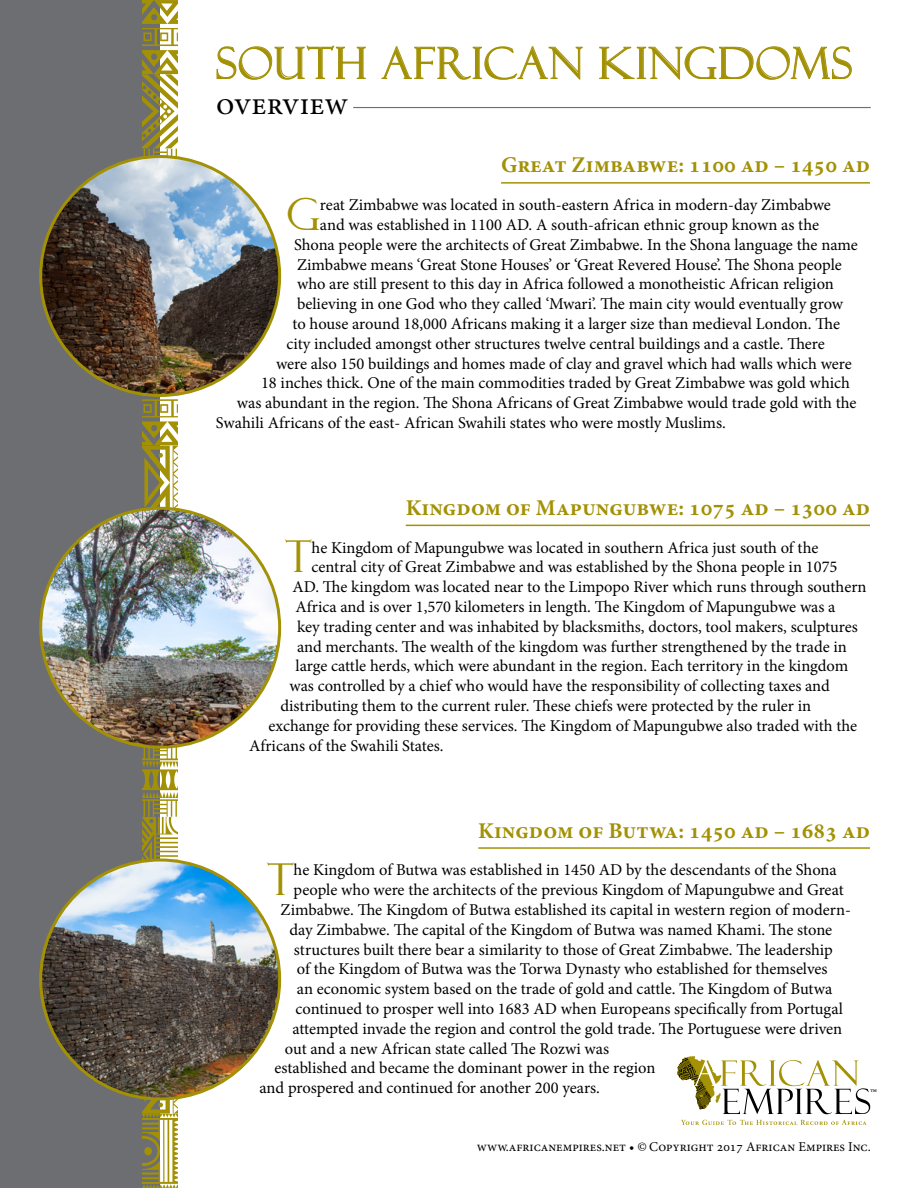
<style>
.page{position:relative;width:918px;height:1188px;background:#fff}
.page>*{position:absolute;margin:0;border:0;box-sizing:border-box;transform-origin:0 0}
.t1{font:44.1px "Felix Titling";color:#a39105}
.t2{font:43.5px "Felix Titling";letter-spacing:.025em;color:#a39105}
.t3{font:31.5px "Minion Pro";color:#000}
.t4{font:700 22.5px "Minion Pro";color:#a39105}
.t5{font:16.5px "Minion Pro";color:#000}
.t6{font:15px "Minion Pro";color:#000}
.t7{font:13.5px "Minion Pro";color:#000}
</style>
<div class="page">
<div style="left:0;top:0;width:160px;height:1188px;background:#6d6e71"></div>
<svg style="left:143px;top:0;width:34px;height:1188px"></svg>
<hr style="left:501px;top:182px;width:369px;height:2px;background:#a39105">
<hr style="left:406px;top:525px;width:464px;height:1px;background:#a39105">
<hr style="left:478px;top:847px;width:392px;height:2px;background:#a39105">
<svg style="left:217px;top:45px;width:149px;height:34px"></svg>
<svg style="left:382px;top:46px;width:201px;height:34px"></svg>
<svg style="left:599px;top:46px;width:253px;height:34px"></svg>
<img style="left:41px;top:157px;width:239px;height:238px;border-radius:119px">
<img style="left:41px;top:508px;width:239px;height:239px;border-radius:119px">
<img style="left:41px;top:860px;width:239px;height:239px;border-radius:119px">
<hr style="left:353px;top:107px;width:518px;height:1px;background:#6d6e71">
<svg style="left:677px;top:1056px;width:193px;height:58px"></svg>
<svg style="left:681px;top:1120px;width:185px;height:5px"></svg>
<h2 class="t2" style="left:216px;top:38px;width:638px">SOUTH AFRICAN KINGDOMS</h2>
<h3 class="t3" style="left:216px;top:83px;width:134px">overview</h3>
<h3 class="t4" style="left:501px;top:149px;width:370px">Great Zimbabwe: 1100 ad – 1450 ad</h3>
<h1 class="t1" style="left:287px;top:189px;width:35px">G</h1>
<p class="t5" style="left:320px;top:194px;width:512px">reat Zimbabwe was located in south-eastern Africa in modern-day Zimbabwe</p>
<p class="t5" style="left:320px;top:214px;width:501px">and was established in 1100 AD. A south-african ethnic group known as the</p>
<p class="t5" style="left:294px;top:233px;width:565px">Shona people were the architects of Great Zimbabwe. In the Shona language the name</p>
<p class="t5" style="left:297px;top:253px;width:546px">Zimbabwe means ‘Great Stone Houses’ or ‘Great Revered House’. The Shona people</p>
<p class="t5" style="left:297px;top:273px;width:538px">who are still present to this day in Africa followed a monotheistic African religion</p>
<p class="t5" style="left:297px;top:293px;width:548px">believing in one God who they called ‘Mwari’. The main city would eventually grow</p>
<p class="t5" style="left:293px;top:313px;width:549px">to house around 18,000 Africans making it a larger size than medieval London. The</p>
<p class="t5" style="left:286px;top:332px;width:540px">city included amongst other structures twelve central buildings and a castle. There</p>
<p class="t5" style="left:276px;top:352px;width:577px">were also 150 buildings and homes made of clay and gravel which had walls which were</p>
<p class="t5" style="left:261px;top:372px;width:590px">18 inches thick. One of the main commodities traded by Great Zimbabwe was gold which</p>
<p class="t5" style="left:237px;top:392px;width:621px">was abundant in the region. The Shona Africans of Great Zimbabwe would trade gold with the</p>
<p class="t5" style="left:216px;top:412px;width:511px">Swahili Africans of the east- African Swahili states who were mostly Muslims.</p>
<h3 class="t4" style="left:406px;top:492px;width:466px">Kingdom of Mapungubwe: 1075 ad – 1300 ad</h3>
<h1 class="t1" style="left:285px;top:532px;width:28px">T</h1>
<p class="t5" style="left:312px;top:536px;width:508px">he Kingdom of Mapungubwe was located in southern Africa just south of the</p>
<p class="t5" style="left:312px;top:556px;width:527px">central city of Great Zimbabwe and was established by the Shona people in 1075</p>
<p class="t5" style="left:293px;top:576px;width:576px">AD. The kingdom was located near to the Limpopo River which runs through southern</p>
<p class="t5" style="left:296px;top:596px;width:542px">Africa and is over 1,570 kilometers in length. The Kingdom of Mapungubwe was a</p>
<p class="t5" style="left:297px;top:616px;width:562px">key trading center and was inhabited by blacksmiths, doctors, tool makers, sculptures</p>
<p class="t5" style="left:297px;top:635px;width:551px">and merchants. The wealth of the kingdom was further strengthened by the trade in</p>
<p class="t5" style="left:296px;top:655px;width:554px">large cattle herds, which were abundant in the region. Each territory in the kingdom</p>
<p class="t5" style="left:290px;top:675px;width:542px">was controlled by a chief who would have the responsibility of collecting taxes and</p>
<p class="t5" style="left:281px;top:695px;width:532px">distributing them to the current ruler. These chiefs were protected by the ruler in</p>
<p class="t5" style="left:269px;top:715px;width:590px">exchange for providing these services. The Kingdom of Mapungubwe also traded with the</p>
<p class="t5" style="left:249px;top:734px;width:196px">Africans of the Swahili States.</p>
<h3 class="t4" style="left:478px;top:814px;width:393px">Kingdom of Butwa: 1450 ad – 1683 ad</h3>
<h1 class="t1" style="left:267px;top:854px;width:28px">T</h1>
<p class="t5" style="left:294px;top:859px;width:545px">he Kingdom of Butwa was established in 1450 AD by the descendants of the Shona</p>
<p class="t5" style="left:294px;top:879px;width:552px">people who were the architects of the previous Kingdom of Mapungubwe and Great</p>
<p class="t5" style="left:280px;top:899px;width:572px">Zimbabwe. The Kingdom of Butwa established its capital in western region of modern-</p>
<p class="t5" style="left:289px;top:918px;width:544px">day Zimbabwe. The capital of the Kingdom of Butwa was named Khami. The stone</p>
<p class="t5" style="left:294px;top:938px;width:540px">structures built there bear a similarity to those of Great Zimbabwe. The leadership</p>
<p class="t5" style="left:297px;top:958px;width:532px">of the Kingdom of Butwa was the Torwa Dynasty who established for themselves</p>
<p class="t5" style="left:297px;top:978px;width:537px">an economic system based on the trade of gold and cattle. The Kingdom of Butwa</p>
<p class="t5" style="left:295px;top:998px;width:549px">continued to prosper well into 1683 AD when Europeans specifically from Portugal</p>
<p class="t5" style="left:292px;top:1017px;width:551px">attempted invade the region and control the gold trade. The Portuguese were driven</p>
<p class="t5" style="left:285px;top:1037px;width:326px">out and a new African state called The Rozwi was</p>
<p class="t5" style="left:274px;top:1057px;width:383px">established and became the dominant power in the region</p>
<p class="t5" style="left:259px;top:1077px;width:342px">and prospered and continued for another 200 years.</p>
<p class="t6" style="left:870px;top:1084px;width:8px">™</p>
<p class="t7" style="left:477px;top:1137px;width:395px">www.africanempires.net • © Copyright 2017 African Empires Inc.</p>
</div>
